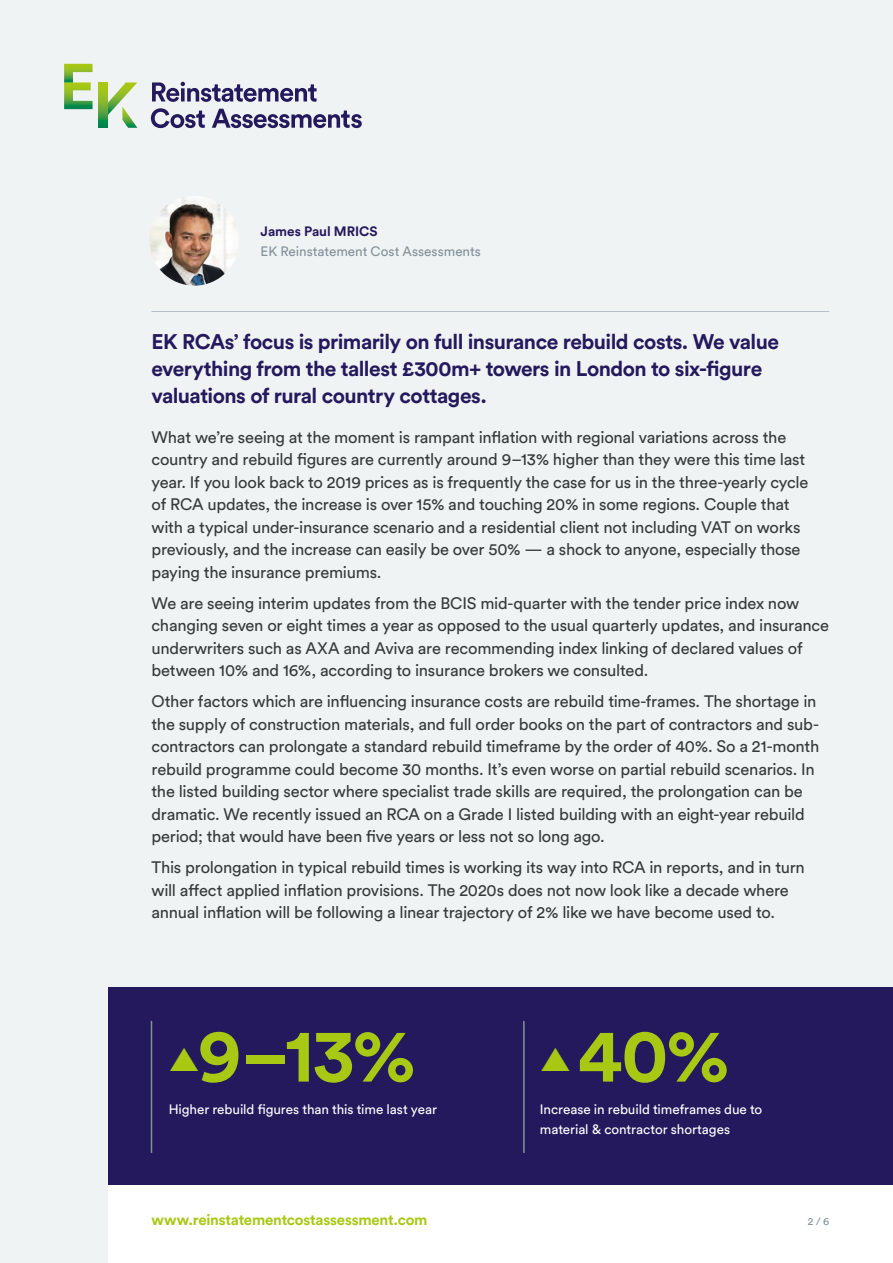
<style>
.page{position:relative;width:893px;height:1263px;background:#f0f3f4}
.page>*{position:absolute;margin:0;border:0;box-sizing:border-box;transform-origin:0 0}
.t1{font:700 75px "Circular Pro";color:#a8c813}
.t2{font:700 21px/27px "Circular Pro";letter-spacing:-.025em;color:#24195d}
.t3{font:16.5px/22.5px "Circular Pro";letter-spacing:-.015em;color:#373a3b}
.t4{font:700 15px "Circular Pro";letter-spacing:-.015em;color:#a8c813}
.t5{font:13.5px/19.5px "Circular Pro";letter-spacing:-.005em;color:#fff}
.t6{font:13.5px "Circular Pro";letter-spacing:-.005em;color:#839199}
.t7{font:700 13.5px "Circular Pro";color:#24195d}
.t8{font:10.5px "Circular Pro";color:#839199}
.s1{font-family:"Inter";font-weight:400;font-size:30px}
</style>
<div class="page">
<div style="left:108px;top:988px;width:785px;height:275px;background:#24195d"></div>
<svg style="left:99px;top:82px;width:9px;height:46px"></svg>
<svg style="left:64px;top:64px;width:29px;height:45px"></svg>
<svg style="left:108px;top:82px;width:29px;height:46px"></svg>
<svg style="left:152px;top:82px;width:165px;height:20px"></svg>
<svg style="left:151px;top:108px;width:54px;height:20px"></svg>
<svg style="left:212px;top:109px;width:150px;height:19px"></svg>
<img style="left:149px;top:196px;width:90px;height:90px;border-radius:45px">
<hr style="left:151px;top:311px;width:678px;height:1px;background:#b6c0c6">
<hr style="left:151px;top:1021px;width:1px;height:132px;background:#839199">
<hr style="left:523px;top:1021px;width:2px;height:132px;background:#839199">
<div style="left:108px;top:1186px;width:785px;height:77px;background:#fff"></div>
<p class="t7" style="left:261px;top:222px;width:119px">James Paul MRICS</p>
<p class="t6" style="left:261px;top:242px;width:222px">EK Reinstatement Cost Assessments</p>
<p class="t2" style="left:151px;top:327px;width:629px">EK RCAs’ focus is primarily on full insurance rebuild costs. We value everything from the tallest £300m+ towers in London to six-figure valuations of rural country cottages.</p>
<p class="t3" style="left:151px;top:425px;width:658px">What we’re seeing at the moment is rampant inflation with regional variations across the country and rebuild figures are currently around 9–13% higher than they were this time last year. If you look back to 2019 prices as is frequently the case for us in the three-yearly cycle of RCA updates, the increase is over 15% and touching 20% in some regions. Couple that with a typical under-insurance scenario and a residential client not including VAT on works previously, and the increase can easily be over 50% — a shock to anyone, especially those paying the insurance premiums.</p>
<p class="t3" style="left:151px;top:591px;width:679px">We are seeing interim updates from the BCIS mid-quarter with the tender price index now changing seven or eight times a year as opposed to the usual quarterly updates, and insurance underwriters such as AXA and Aviva are recommending index linking of declared values of between 10% and 16%, according to insurance brokers we consulted.</p>
<p class="t3" style="left:151px;top:689px;width:669px">Other factors which are influencing insurance costs are rebuild time-frames. The shortage in the supply of construction materials, and full order books on the part of contractors and sub&shy;contractors can prolongate a standard rebuild timeframe by the order of 40%. So a 21-month rebuild programme could become 30 months. It’s even worse on partial rebuild scenarios. In the listed building sector where specialist trade skills are required, the prolongation can be dramatic. We recently issued an RCA on a Grade I listed building with an eight-year rebuild period; that would have been five years or less not so long ago.</p>
<p class="t3" style="left:151px;top:855px;width:655px">This prolongation in typical rebuild times is working its way into RCA in reports, and in turn will affect applied inflation provisions. The 2020s does not now look like a decade where annual inflation will be following a linear trajectory of 2% like we have become used to.</p>
<h1 class="t1" style="left:168px;top:1004px;width:249px"><span class="s1">▲</span>9–13%</h1>
<h1 class="t1" style="left:540px;top:1004px;width:192px"><span class="s1">▲</span> 40%</h1>
<p class="t5" style="left:169px;top:1099px;width:270px">Higher rebuild figures than this time last year</p>
<p class="t5" style="left:540px;top:1099px;width:224px">Increase in rebuild timeframes due to material &amp; contractor shortages</p>
<p class="t4" style="left:151px;top:1210px;width:278px">www.reinstatementcostassessment.com</p>
<p class="t8" style="left:808px;top:1214px;width:23px">2 / 6</p>
</div>
